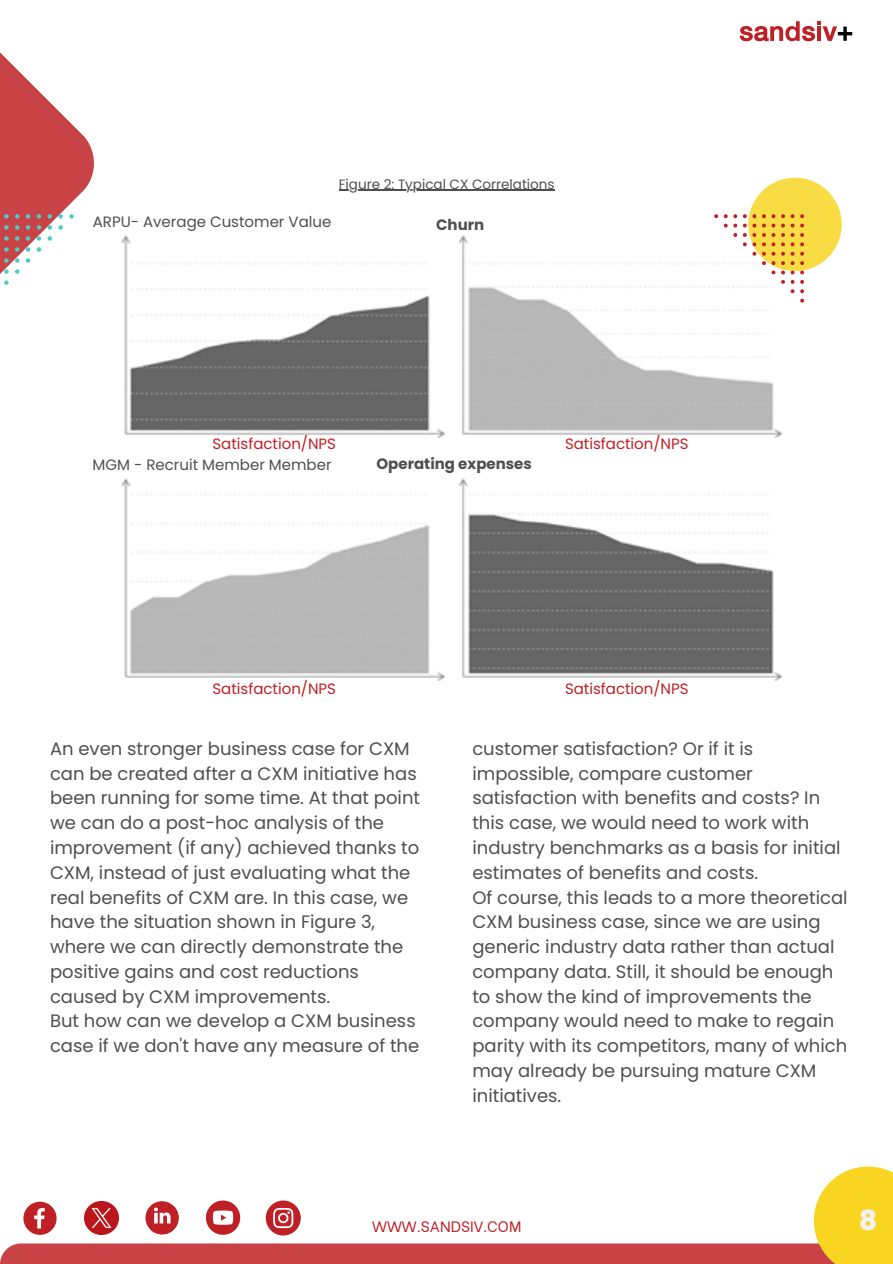
<style>
.page{position:relative;width:893px;height:1264px;background:#fff}
.page>*{position:absolute;margin:0;border:0;box-sizing:border-box;transform-origin:0 0}
.t1{font:800 27.75px "Poppins";color:#f2f2f2}
.t2{font:18px/24.8px "Poppins";color:#4f4f4f}
.t3{font:15px "Poppins";color:#bf2025}
.t4{font:15px "Poppins";color:#4f4f4f}
.t5{font:700 15px "Poppins";color:#4f4f4f}
.t6{font:15px "Be Vietnam";color:#bf2025}
.t7{font:13.5px "Poppins";color:#4f4f4f}
</style>
<div class="page">
<svg style="left:0;top:52px;width:94px;height:233px"></svg>
<div style="left:0;top:1243px;width:841px;height:20px;background:#c84246"></div>
<svg style="left:739px;top:21px;width:113px;height:20px"></svg>
<div style="left:813px;top:1166px;width:79px;height:97px;background:#f9d522"></div>
<hr style="left:339px;top:190px;width:215px;height:1px;background:#4f4f4f">
<img style="left:121px;top:204px;width:693px;height:477px">
<div style="left:94px;top:214px;width:70px;height:20px;background:#fff"></div>
<div style="left:422px;top:214px;width:76px;height:20px;background:#fff"></div>
<div style="left:212px;top:437px;width:123px;height:20px;background:#fff"></div>
<div style="left:563px;top:437px;width:155px;height:20px;background:#fff"></div>
<div style="left:97px;top:457px;width:76px;height:16px;background:#fff"></div>
<div style="left:429px;top:457px;width:76px;height:16px;background:#fff"></div>
<div style="left:212px;top:679px;width:123px;height:20px;background:#fff"></div>
<div style="left:570px;top:679px;width:123px;height:20px;background:#fff"></div>
<div style="left:748px;top:178px;width:93px;height:93px;background:#f9db43;border-radius:50%"></div>
<svg style="left:800px;top:299px;width:4px;height:3px"></svg>
<svg style="left:800px;top:280px;width:4px;height:13px"></svg>
<svg style="left:790px;top:280px;width:4px;height:13px"></svg>
<svg style="left:781px;top:280px;width:3px;height:4px"></svg>
<svg style="left:800px;top:252px;width:4px;height:22px"></svg>
<svg style="left:790px;top:252px;width:4px;height:22px"></svg>
<svg style="left:781px;top:252px;width:3px;height:22px"></svg>
<svg style="left:771px;top:252px;width:4px;height:22px"></svg>
<svg style="left:762px;top:252px;width:3px;height:13px"></svg>
<svg style="left:752px;top:252px;width:4px;height:4px"></svg>
<svg style="left:800px;top:233px;width:4px;height:13px"></svg>
<svg style="left:790px;top:233px;width:4px;height:13px"></svg>
<svg style="left:781px;top:233px;width:3px;height:13px"></svg>
<svg style="left:771px;top:233px;width:4px;height:13px"></svg>
<svg style="left:762px;top:233px;width:3px;height:13px"></svg>
<svg style="left:752px;top:233px;width:4px;height:13px"></svg>
<svg style="left:733px;top:233px;width:13px;height:13px"></svg>
<svg style="left:800px;top:224px;width:4px;height:3px"></svg>
<svg style="left:790px;top:224px;width:4px;height:3px"></svg>
<svg style="left:771px;top:224px;width:4px;height:3px"></svg>
<svg style="left:752px;top:224px;width:4px;height:3px"></svg>
<svg style="left:733px;top:224px;width:13px;height:3px"></svg>
<svg style="left:723px;top:224px;width:4px;height:3px"></svg>
<svg style="left:800px;top:214px;width:4px;height:4px"></svg>
<svg style="left:790px;top:214px;width:4px;height:4px"></svg>
<svg style="left:781px;top:214px;width:3px;height:4px"></svg>
<svg style="left:771px;top:214px;width:4px;height:4px"></svg>
<svg style="left:762px;top:214px;width:3px;height:4px"></svg>
<svg style="left:752px;top:214px;width:4px;height:4px"></svg>
<svg style="left:733px;top:214px;width:13px;height:4px"></svg>
<svg style="left:714px;top:214px;width:13px;height:4px"></svg>
<svg style="left:145px;top:1201px;width:34px;height:33px"></svg>
<svg style="left:150px;top:1205px;width:29px;height:29px"></svg>
<svg style="left:23px;top:1201px;width:34px;height:33px"></svg>
<div style="left:206px;top:1200px;width:34px;height:34px;background:#bf2025;border-radius:50%"></div>
<svg style="left:213px;top:1210px;width:20px;height:14px"></svg>
<div style="left:266px;top:1200px;width:35px;height:35px;background:#bf2025;border-radius:50%"></div>
<svg style="left:273px;top:1207px;width:20px;height:20px"></svg>
<img style="left:85px;top:1201px;width:33px;height:33px">
<p class="t7" style="left:339px;top:174px;width:217px">Figure 2: Typical CX Correlations</p>
<p class="t4" style="left:93px;top:211px;width:240px">ARPU- Average Customer Value</p>
<p class="t5" style="left:436px;top:214px;width:50px">Churn</p>
<p class="t3" style="left:212px;top:433px;width:125px">Satisfaction/NPS</p>
<p class="t3" style="left:565px;top:433px;width:125px">Satisfaction/NPS</p>
<p class="t4" style="left:93px;top:454px;width:240px">MGM - Recruit Member Member</p>
<p class="t5" style="left:376px;top:454px;width:157px">Operating expenses</p>
<p class="t3" style="left:212px;top:678px;width:125px">Satisfaction/NPS</p>
<p class="t3" style="left:565px;top:678px;width:125px">Satisfaction/NPS</p>
<p class="t2" style="left:50px;top:736px;width:371px">An even stronger business case for CXM can be created after a CXM initiative has been running for some time. At that point we can do a post-hoc analysis of the improvement (if any) achieved thanks to CXM, instead of just evaluating what the real benefits of CXM are. In this case, we have the situation shown in Figure 3, where we can directly demonstrate the positive gains and cost reductions caused by CXM improvements.</p>
<p class="t2" style="left:50px;top:1008px;width:371px">But how can we develop a CXM business case if we don't have any measure of the</p>
<p class="t2" style="left:472px;top:736px;width:370px">customer satisfaction? Or if it is impossible, compare customer satisfaction with benefits and costs? In this case, we would need to work with industry benchmarks as a basis for initial estimates of benefits and costs.</p>
<p class="t2" style="left:472px;top:884px;width:377px">Of course, this leads to a more theoretical CXM business case, since we are using generic industry data rather than actual company data. Still, it should be enough to show the kind of improvements the company would need to make to regain parity with its competitors, many of which may already be pursuing mature CXM initiatives.</p>
<p class="t6" style="left:372px;top:1213px;width:151px">WWW.SANDSIV.COM</p>
<p class="t1" style="left:859px;top:1200px;width:20px">8</p>
</div>
